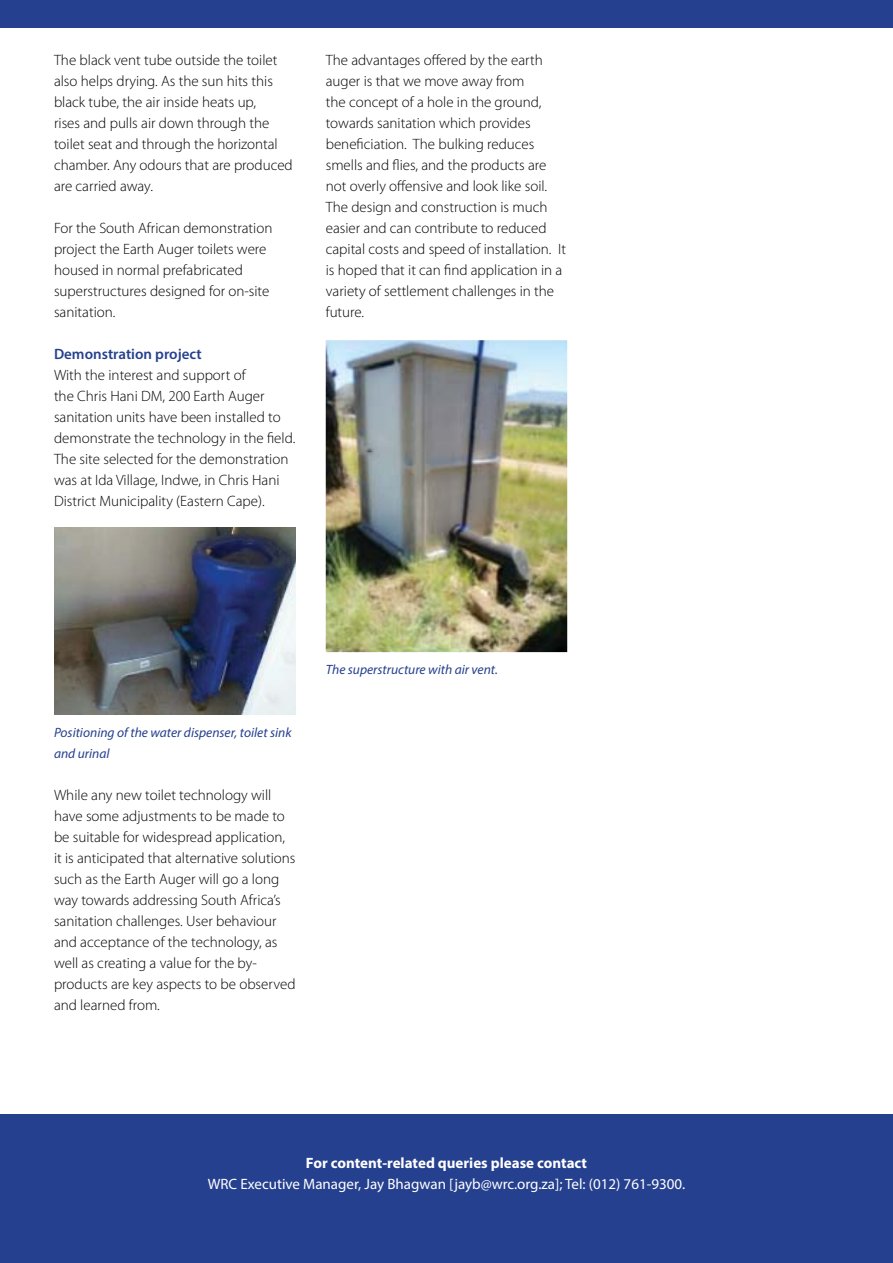
<style>
.page{position:relative;width:893px;height:1263px;background:#fff}
.page>*{position:absolute;margin:0;border:0;box-sizing:border-box;transform-origin:0 0}
.t1{font:300 15px/21px "Myriad Pro";color:#010202}
.t2{font:15px "Myriad Pro";color:#fff}
.t3{font:700 15px "Myriad Pro";color:#fff}
.t4{font:600 15px "Myriad Pro";color:#25408e}
.t5{font:italic 13.5px/21px "Myriad Pro";color:#25408e}
</style>
<div class="page">
<div style="left:0;top:1114px;width:893px;height:149px;background:#25408e"></div>
<div style="left:0;top:0;width:893px;height:28px;background:#25408e"></div>
<img style="left:54px;top:527px;width:241px;height:187px">
<img style="left:326px;top:340px;width:241px;height:312px">
<p class="t1" style="left:54px;top:51px;width:240px">The black vent tube outside the toilet also helps drying. As the sun hits this black tube, the air inside heats up,<br>rises and pulls air down through the toilet seat and through the horizontal chamber. Any odours that are produced are carried away.</p>
<p class="t1" style="left:54px;top:219px;width:220px">For the South African demonstration project the Earth Auger toilets were housed in normal prefabricated superstructures designed for on-site sanitation.</p>
<p class="t4" style="left:54px;top:348px;width:149px">Demonstration project</p>
<p class="t1" style="left:54px;top:366px;width:243px">With the interest and support of<br>the Chris Hani DM, 200 Earth Auger sanitation units have been installed to demonstrate the technology in the field.<br>The site selected for the demonstration was at Ida Village, Indwe, in Chris Hani District Municipality (Eastern Cape).</p>
<p class="t1" style="left:326px;top:51px;width:242px">The advantages offered by the earth auger is that we move away from<br>the concept of a hole in the ground, towards sanitation which provides beneficiation. The bulking reduces smells and flies, and the products are not overly offensive and look like soil.<br>The design and construction is much easier and can contribute to reduced capital costs and speed of installation. It is hoped that it can find application in a variety of settlement challenges in the future.</p>
<p class="t5" style="left:54px;top:723px;width:239px">Positioning of the water dispenser, toilet sink and urinal</p>
<p class="t1" style="left:54px;top:786px;width:243px">While any new toilet technology will have some adjustments to be made to be suitable for widespread application, it is anticipated that alternative solutions such as the Earth Auger will go a long way towards addressing South Africa’s sanitation challenges. User behaviour and acceptance of the technology, as well as creating a value for the by&shy;products are key aspects to be observed and learned from.</p>
<p class="t5" style="left:326px;top:661px;width:174px">The superstructure with air vent.</p>
<p class="t3" style="left:306px;top:1157px;width:283px">For content-related queries please contact</p>
<p class="t2" style="left:208px;top:1175px;width:479px">WRC Executive Manager, Jay Bhagwan [jayb@wrc.org.za]; Tel: (012) 761-9300.</p>
</div>
